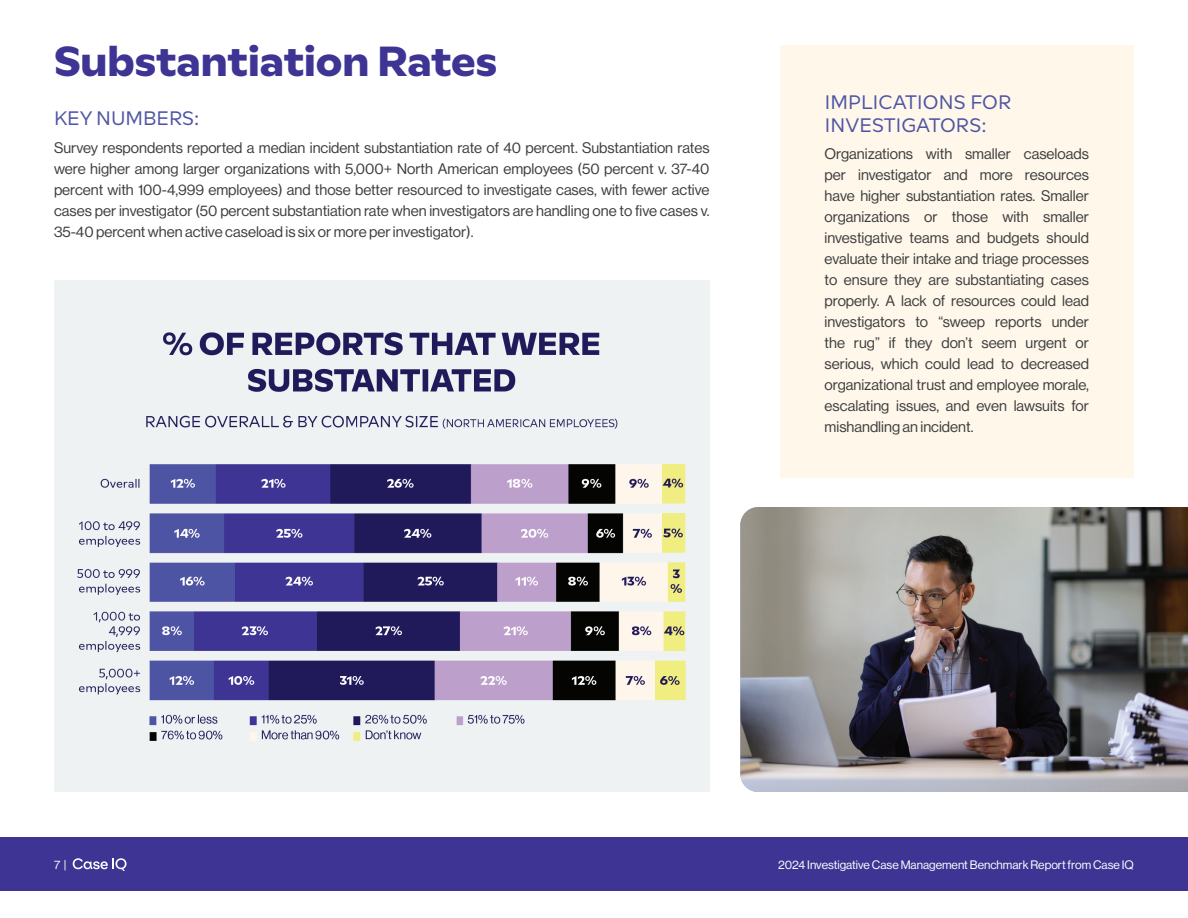
<style>
.page{position:relative;width:1188px;height:918px;background:#fff}
.page>*{position:absolute;margin:0;border:0;box-sizing:border-box;transform-origin:0 0}
.t1{font:700 42px "RB Multima";color:#3d3494}
.t2{font:19.5px/23.4px "RB Multima";letter-spacing:.01em;color:#4e54a3}
.t3{font:15px/21px "N Haas Grotesk DS Pro 55 Rg";color:#3e3e3f;text-align:justify}
.t4{font:12px "N Haas Grotesk DS Pro 55 Rg";color:#fff}
</style>
<div class="page">
<div style="left:0;top:837px;width:1188px;height:54px;background:#3d3494"></div>
<svg style="left:73px;top:858px;width:54px;height:13px"></svg>
<div style="left:781px;top:45px;width:353px;height:432px;background:#fef7ea"></div>
<div style="left:54px;top:280px;width:656px;height:512px;background:#eff2f3"></div>
<img style="left:77px;top:332px;width:609px;height:409px">
<img style="left:740px;top:507px;width:448px;height:285px">
<h1 class="t1" style="left:54px;top:33px;width:445px">Substantiation Rates</h1>
<h2 class="t2" style="left:54px;top:106px;width:147px">KEY NUMBERS:</h2>
<p class="t3" style="left:54px;top:137px;width:657px">Survey respondents reported a median incident substantiation rate of 40 percent. Substantiation rates were higher among larger organizations with 5,000+ North American employees (50 percent v. 37-40 percent with 100-4,999 employees) and those better resourced to investigate cases, with fewer active cases per investigator (50 percent substantiation rate when investigators are handling one to five cases v.<br>35-40 percent when active caseload is six or more per investigator).</p>
<h2 class="t2" style="left:825px;top:90px;width:188px">IMPLICATIONS FOR<br>INVESTIGATORS:</h2>
<p class="t3" style="left:825px;top:143px;width:266px">Organizations with smaller caseloads per investigator and more resources have higher substantiation rates. Smaller organizations or those with smaller investigative teams and budgets should evaluate their intake and triage processes to ensure they are substantiating cases properly. A lack of resources could lead investigators to “sweep reports under the rug” if they don’t seem urgent or serious, which could lead to decreased organizational trust and employee morale, escalating issues, and even lawsuits for mishandling an incident.</p>
<p class="t4" style="left:54px;top:858px;width:14px">7 |</p>
<p class="t4" style="left:778px;top:858px;width:357px">2024 Investigative Case Management Benchmark Report from Case IQ</p>
</div>
